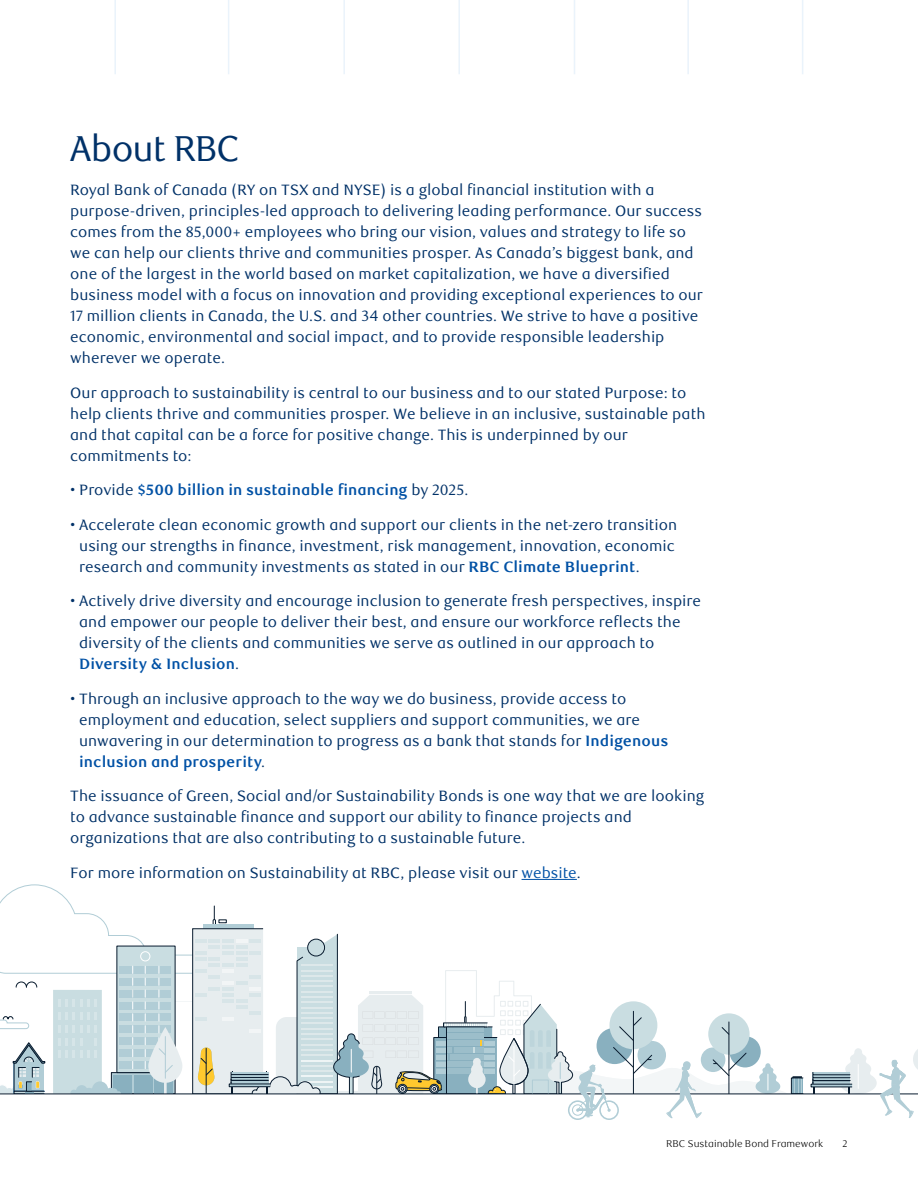
<style>
.page{position:relative;width:918px;height:1188px;background:#fff}
.page>*{position:absolute;margin:0;border:0;box-sizing:border-box;transform-origin:0 0}
.t1{font:36px "RBC Display";letter-spacing:-.005em;color:#003168}
.t2{font:15px/21px "RBC Text";letter-spacing:.005em;color:#003168}
.t3{font:700 15px "RBC Text";letter-spacing:.005em;color:#0051a5}
.t4{font:300 9.75px "RBC Text";color:#000}
.s1{font-weight:400;color:#003168}
.s2{font-weight:700;color:#0051a5}
.s3{color:#0051a5}
</style>
<div class="page">
<div style="left:811px;top:1084px;width:41px;height:3px;border:1px solid #091c2f"></div>
<hr style="left:0;top:1094px;width:918px;height:1px;background:#091c2f">
<svg style="left:813px;top:1048px;width:105px;height:70px"></svg>
<svg style="left:0;top:885px;width:803px;height:235px"></svg>
<hr style="left:522px;top:879px;width:55px;height:1px;background:#0051a5">
<hr style="left:114px;top:1px;width:2px;height:73px;background:#eaf3fb">
<hr style="left:228px;top:1px;width:1px;height:73px;background:#eaf3fb">
<hr style="left:343px;top:1px;width:2px;height:73px;background:#eaf3fb">
<hr style="left:458px;top:1px;width:2px;height:73px;background:#eaf3fb">
<hr style="left:574px;top:1px;width:1px;height:73px;background:#eaf3fb">
<hr style="left:687px;top:1px;width:2px;height:73px;background:#eaf3fb">
<hr style="left:802px;top:1px;width:1px;height:73px;background:#eaf3fb">
<h1 class="t1" style="left:70px;top:128px;width:171px">About RBC</h1>
<p class="t2" style="left:70px;top:180px;width:634px">Royal Bank of Canada (RY on TSX and NYSE) is a global financial institution with a purpose-driven, principles-led approach to delivering leading performance. Our success comes from the 85,000+ employees who bring our vision, values and strategy to life so we can help our clients thrive and communities prosper. As Canada’s biggest bank, and one of the largest in the world based on market capitalization, we have a diversified business model with a focus on innovation and providing exceptional experiences to our 17 million clients in Canada, the U.S. and 34 other countries. We strive to have a positive economic, environmental and social impact, and to provide responsible leadership wherever we operate.</p>
<p class="t2" style="left:70px;top:383px;width:637px">Our approach to sustainability is central to our business and to our stated Purpose: to help clients thrive and communities prosper. We believe in an inclusive, sustainable path and that capital can be a force for positive change. This is underpinned by our commitments to:</p>
<p class="t3" style="left:70px;top:481px;width:400px"><span class="s1">• Provide</span> $500 billion in sustainable financing <span class="s1">by 2025.</span></p>
<p class="t2" style="left:79px;top:515px;width:600px;text-indent:-9px">• Accelerate clean economic growth and support our clients in the net-zero transition using our strengths in finance, investment, risk management, innovation, economic research and community investments as stated in our <span class="s2">RBC Climate Blueprint</span>.</p>
<p class="t2" style="left:79px;top:591px;width:623px;text-indent:-9px">• Actively drive diversity and encourage inclusion to generate fresh perspectives, inspire and empower our people to deliver their best, and ensure our workforce reflects the diversity of the clients and communities we serve as outlined in our approach to <span class="s2">Diversity &amp; Inclusion</span>.</p>
<p class="t2" style="left:79px;top:689px;width:591px;text-indent:-9px">• Through an inclusive approach to the way we do business, provide access to employment and education, select suppliers and support communities, we are unwavering in our determination to progress as a bank that stands for <span class="s2">Indigenous inclusion and prosperity</span>.</p>
<p class="t2" style="left:70px;top:786px;width:636px">The issuance of Green, Social and/or Sustainability Bonds is one way that we are looking to advance sustainable finance and support our ability to finance projects and organizations that are also contributing to a sustainable future.</p>
<p class="t2" style="left:70px;top:863px;width:512px">For more information on Sustainability at RBC, please visit our <span class="s3">website</span>.</p>
<p class="t4" style="left:666px;top:1138px;width:158px">RBC Sustainable Bond Framework</p>
<p class="t4" style="left:843px;top:1138px;width:7px">2</p>
</div>
